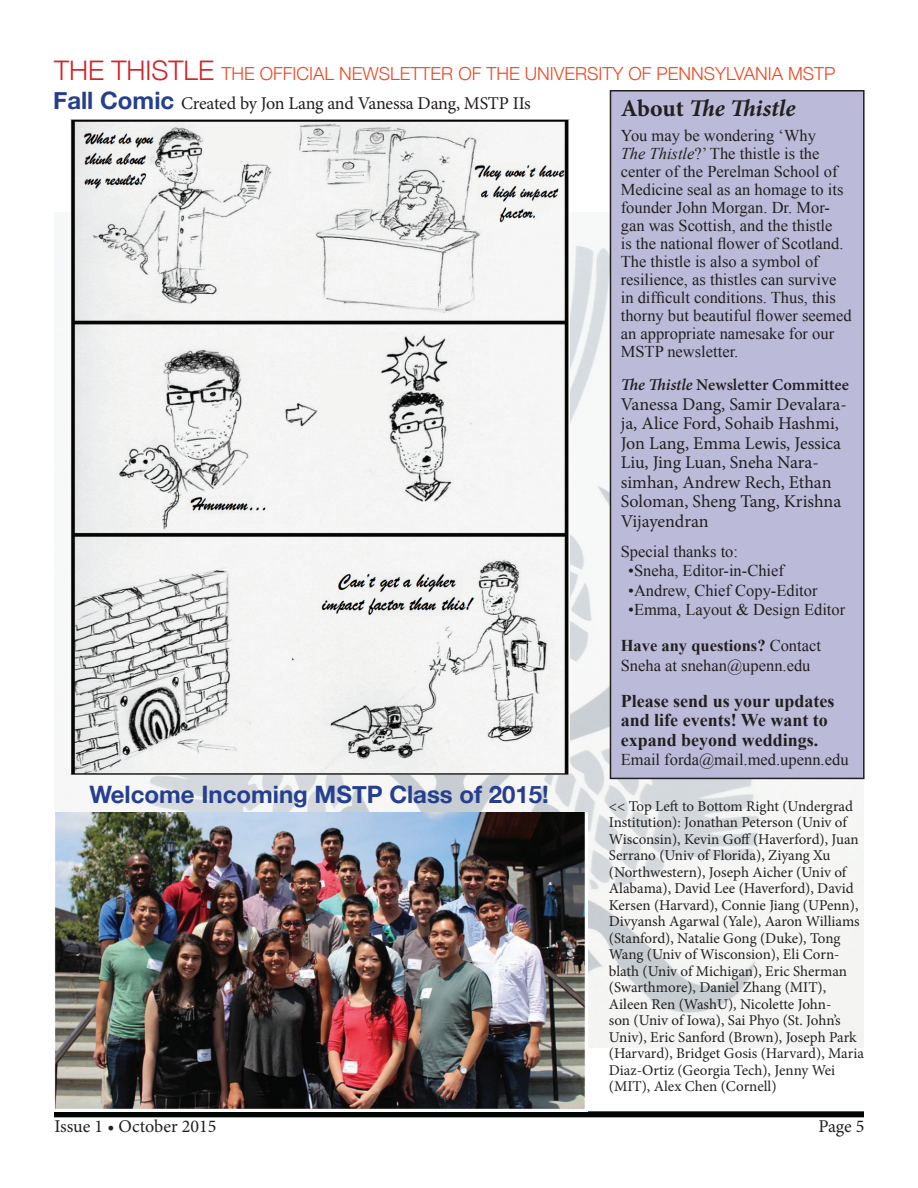
<style>
.page{position:relative;width:918px;height:1188px;background:#fff}
.page>*{position:absolute;margin:0;border:0;box-sizing:border-box;transform-origin:0 0}
.t1{font:700 24px "Helvetica Neue";color:#253f8e}
.t2{font:italic 700 24px "Minion Pro";color:#231f20}
.t3{font:18px/19.5px "Minion Pro";letter-spacing:-.005em;color:#231f20}
.t4{font:700 18px/19.5px "Times New Roman";color:#231f20}
.t5{font:300 18px "Helvetica Neue";color:#ed4823}
.t6{font:16.5px/18px "Times New Roman";color:#231f20}
.t7{font:600 16.5px "Minion Pro";letter-spacing:-.005em;color:#231f20}
.t8{font:15px/16.5px "Minion Pro";letter-spacing:-.005em;color:#231f20}
.s1{font-size:27px;color:#d1232a}
.s2{font-family:"Helvetica Neue";font-weight:700;font-size:24px;color:#253f8e}
.s3{font-style:normal}
.s4{font-style:italic}
.s5{font-weight:700}
</style>
<div class="page">
<img style="left:54px;top:212px;width:810px;height:836px">
<div style="left:54px;top:1111px;width:810px;height:6px;background:#000601"></div>
<img style="left:54px;top:812px;width:533px;height:297px">
<img style="left:70px;top:120px;width:499px;height:655px">
<div style="left:610px;top:91px;width:254px;height:687px;background:#bbbbd9"></div>
<div style="left:610px;top:90px;width:255px;height:689px;border:2px solid #231f20"></div>
<p class="t5" style="left:54px;top:59px;width:783px"><span class="s1">THE THISTLE</span> THE OFFICIAL NEWSLETTER OF THE UNIVERSITY OF PENNSYLVANIA MSTP</p>
<p class="t3" style="left:53px;top:94px;width:479px"><span class="s2">Fall Comic</span> Created by Jon Lang and Vanessa Dang, MSTP IIs</p>
<h1 class="t2" style="left:621px;top:91px;width:176px"><span class="s3">About</span> The Thistle</h1>
<p class="t6" style="left:621px;top:126px;width:232px">You may be wondering ‘Why<br><span class="s4">The Thistle</span>?’ The thistle is the center of the Perelman School of<br>Medicine seal as an homage to its founder John Morgan. Dr. Mor&shy;gan was Scottish, and the thistle<br>is the national flower of Scotland.<br>The thistle is also a symbol of resilience, as thistles can survive in difficult conditions. Thus, this thorny but beautiful flower seemed an appropriate namesake for our<br>MSTP newsletter.</p>
<p class="t7" style="left:621px;top:374px;width:230px"><span class="s4">The Thistle</span> Newsletter Committee</p>
<p class="t3" style="left:621px;top:394px;width:228px">Vanessa Dang, Samir Devalara&shy;ja, Alice Ford, Sohaib Hashmi,<br>Jon Lang, Emma Lewis, Jessica<br>Liu, Jing Luan, Sneha Nara&shy;simhan, Andrew Rech, Ethan<br>Soloman, Sheng Tang, Krishna<br>Vijayendran</p>
<p class="t6" style="left:621px;top:542px;width:119px">Special thanks to:</p>
<p class="t6" style="left:628px;top:561px;width:157px">•Sneha, Editor-in-Chief</p>
<p class="t6" style="left:628px;top:581px;width:191px">•Andrew, Chief Copy-Editor</p>
<p class="t6" style="left:621px;top:591px;width:226px;line-height:36px;text-indent:8px">•Emma, Layout &amp; Design Editor<br><span class="s5">Have any questions?</span> Contact</p>
<p class="t6" style="left:621px;top:656px;width:191px">Sneha at snehan@upenn.edu</p>
<p class="t4" style="left:621px;top:690px;width:215px">Please send us your updates and life events! We want to expand beyond weddings.</p>
<p class="t6" style="left:621px;top:750px;width:229px">Email forda@mail.med.upenn.edu</p>
<h1 class="t1" style="left:90px;top:775px;width:461px">Welcome Incoming MSTP Class of 2015!</h1>
<p class="t8" style="left:609px;top:798px;width:257px">&lt;&lt; Top Left to Bottom Right (Undergrad Institution): Jonathan Peterson (Univ of Wisconsin), Kevin Goff (Haverford), Juan Serrano (Univ of Florida), Ziyang Xu (Northwestern), Joseph Aicher (Univ of Alabama), David Lee (Haverford), David Kersen (Harvard), Connie Jiang (UPenn), Divyansh Agarwal (Yale), Aaron Williams (Stanford), Natalie Gong (Duke), Tong Wang (Univ of Wisconsion), Eli Corn&shy;blath (Univ of Michigan), Eric Sherman (Swarthmore), Daniel Zhang (MIT), Aileen Ren (WashU), Nicolette John-<br>son (Univ of Iowa), Sai Phyo (St. John’s Univ), Eric Sanford (Brown), Joseph Park (Harvard), Bridget Gosis (Harvard), Maria Diaz-Ortiz (Georgia Tech), Jenny Wei (MIT), Alex Chen (Cornell)</p>
<p class="t3" style="left:55px;top:1116px;width:163px">Issue 1 • October 2015</p>
<p class="t3" style="left:818px;top:1116px;width:48px">Page 5</p>
</div>
